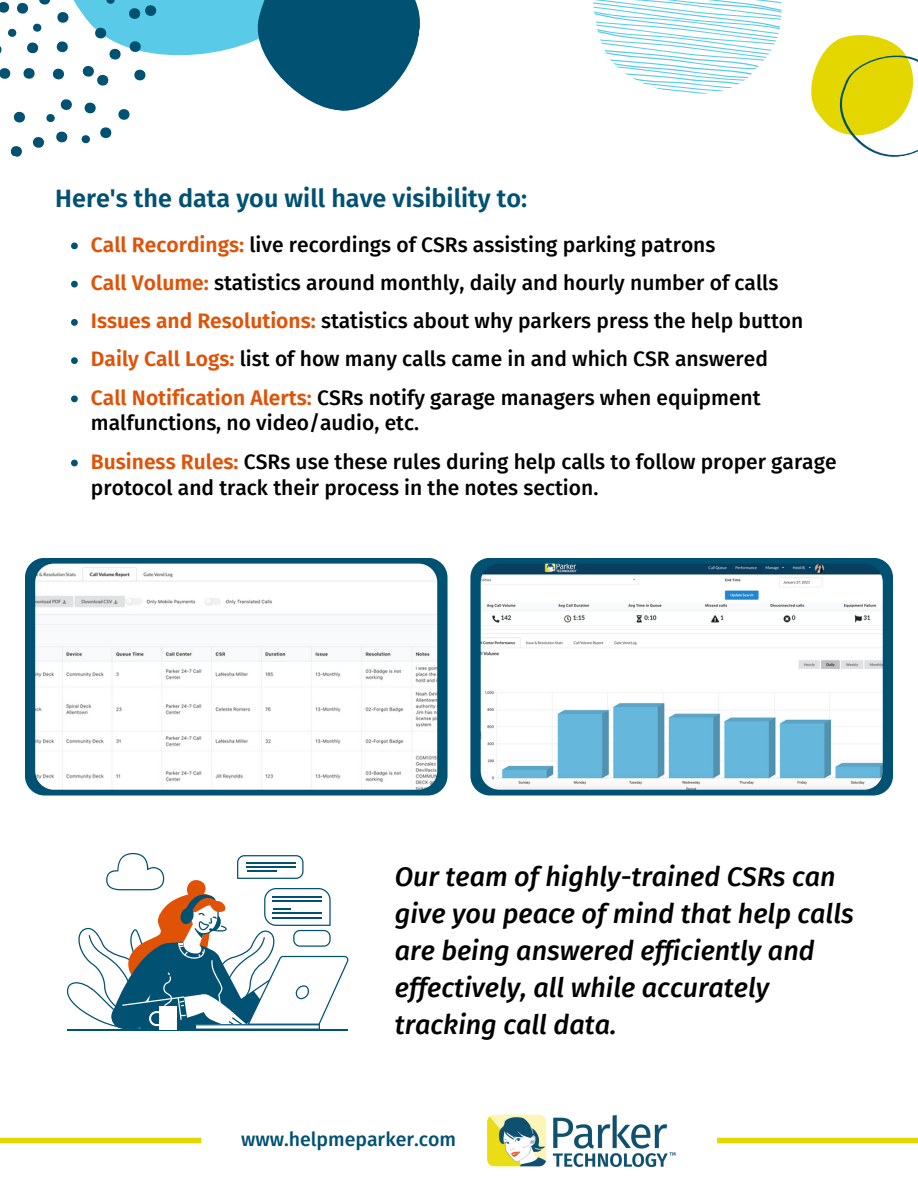
<style>
.page{position:relative;width:918px;height:1188px;background:#fff}
.page>*{position:absolute;margin:0;border:0;box-sizing:border-box;transform-origin:0 0}
.t1{font:italic 500 27px/37.2px "Fira Sans";color:#000}
.t2{font:600 25.2px "Fira Sans";color:#005172}
.t3{font:500 21px/38.2px "Fira Sans";color:#000}
.t4{font:500 19.5px "Fira Sans";color:#005172}
.s1{font-weight:600;color:#e05206}
</style>
<div class="page">
<svg style="left:0;top:0;width:420px;height:157px"></svg>
<svg style="left:593px;top:0;width:325px;height:157px"></svg>
<div style="left:0;top:1138px;width:201px;height:5px;background:#e4d700"></div>
<div style="left:717px;top:1138px;width:201px;height:5px;background:#e4d700"></div>
<img style="left:487px;top:1114px;width:189px;height:53px">
<div style="left:25px;top:558px;width:423px;height:238px;background:#005172;border-radius:20px"></div>
<img style="left:35px;top:564px;width:402px;height:226px;border-radius:19px">
<div style="left:470px;top:558px;width:423px;height:238px;background:#005172;border-radius:20px"></div>
<img style="left:481px;top:564px;width:402px;height:226px;border-radius:19px">
<svg style="left:67px;top:853px;width:281px;height:178px"></svg>
<svg style="left:71px;top:243px;width:7px;height:6px"></svg>
<svg style="left:71px;top:281px;width:7px;height:7px"></svg>
<svg style="left:71px;top:319px;width:7px;height:7px"></svg>
<svg style="left:71px;top:357px;width:7px;height:7px"></svg>
<svg style="left:71px;top:396px;width:7px;height:6px"></svg>
<svg style="left:71px;top:460px;width:7px;height:6px"></svg>
<p class="t2" style="left:55px;top:183px;width:473px">Here's the data you will have visibility to:</p>
<p class="t3" style="left:91px;top:225px;width:714px"><span class="s1">Call Recordings:</span> live recordings of CSRs assisting parking patrons<br><span class="s1">Call Volume:</span> statistics around monthly, daily and hourly number of calls <span class="s1">Issues and Resolutions:</span> statistics about why parkers press the help button <span class="s1">Daily Call Logs:</span> list of how many calls came in and which CSR answered <span class="s1">Call Notification Alerts:</span> CSRs notify garage managers when equipment</p>
<p class="t3" style="left:91px;top:404px;width:747px">malfunctions, no video/audio, etc.<br><span class="s1">Business Rules:</span> CSRs use these rules during help calls to follow proper garage</p>
<p class="t3" style="left:91px;top:468px;width:509px">protocol and track their process in the notes section.</p>
<p class="t1" style="left:395px;top:858px;width:460px">Our team of highly-trained CSRs can give you peace of mind that help calls are being answered efficiently and effectively, all while accurately tracking call data.</p>
<p class="t4" style="left:241px;top:1128px;width:216px">www.helpmeparker.com</p>
</div>
